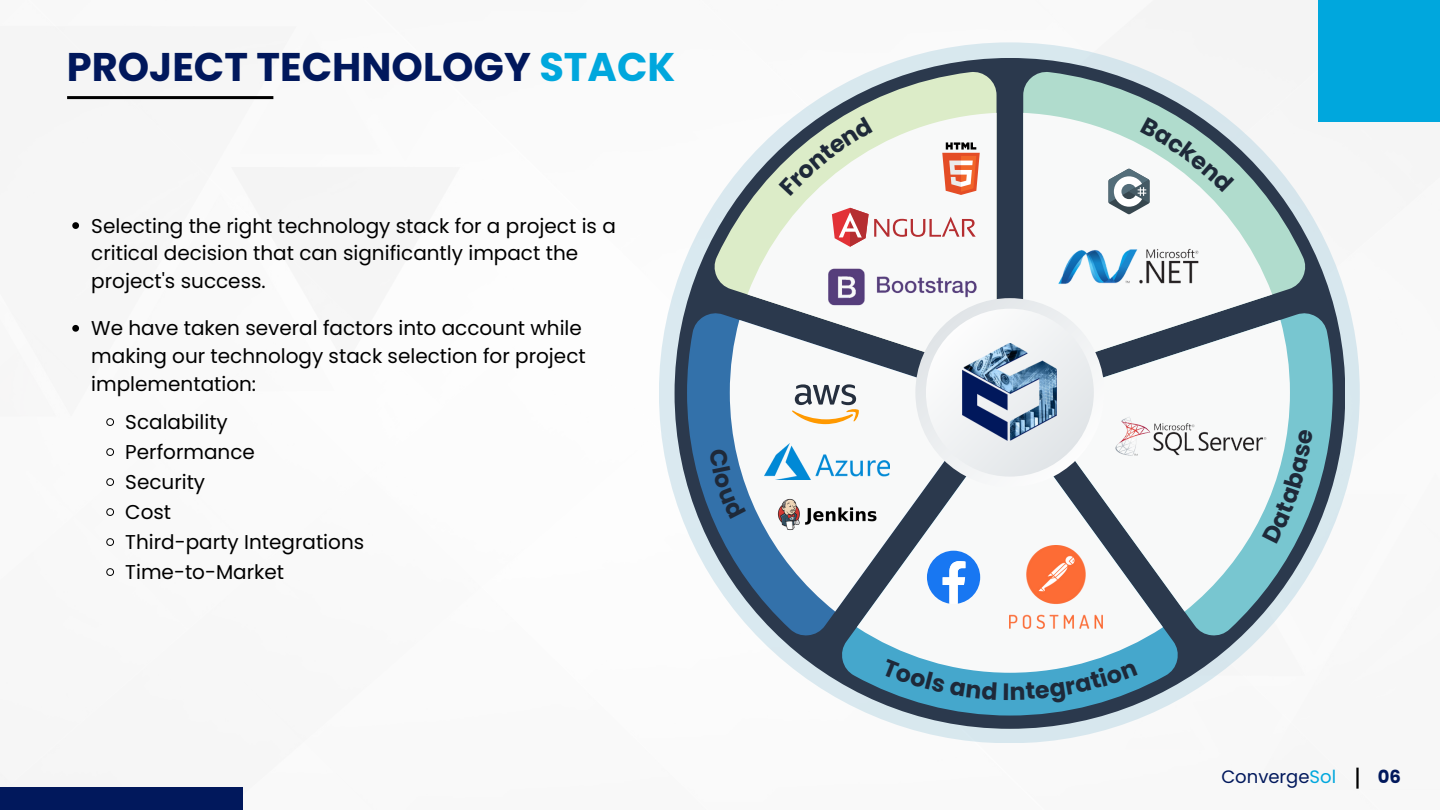
<style>
.page{position:relative;width:1440px;height:810px;background:#fff}
.page>*{position:absolute;margin:0;border:0;box-sizing:border-box;transform-origin:0 0}
.t1{font:700 40px "Poppins";color:#01185c}
.t2{font:20px/27.8px "Poppins";color:#000}
.t3{font:18px "Poppins";color:#01185c}
.t4{font:700 18px "Poppins";color:#01185c}
.s1{color:#00a7dd}
</style>
<div class="page">
<div style="left:659px;top:42px;width:701px;height:701px;background:#d8e8ee;border-radius:50%"></div>
<div style="left:675px;top:58px;width:670px;height:671px;background:#2b394d;border-radius:50%"></div>
<svg style="left:714px;top:71px;width:283px;height:218px"></svg>
<svg style="left:687px;top:313px;width:43px;height:292px;fill:#3371aa"></svg>
<svg style="left:841px;top:673px;width:338px;height:43px"></svg>
<svg style="left:1290px;top:313px;width:43px;height:323px"></svg>
<svg style="left:1023px;top:71px;width:283px;height:297px"></svg>
<svg style="left:730px;top:113px;width:560px;height:560px;fill:#f8f9f9"></svg>
<div style="left:915px;top:298px;width:189px;height:189px;background:linear-gradient(to right,#e3e7e9,#f8f9fa);border-radius:50%"></div>
<div style="left:926px;top:309px;width:168px;height:168px;background:linear-gradient(to right,#f9f9fa,#e3e6e9);border-radius:50%"></div>
<img style="left:1057px;top:246px;width:144px;height:40px">
<img style="left:1112px;top:415px;width:157px;height:43px">
<img style="left:764px;top:444px;width:126px;height:36px">
<svg style="left:792px;top:384px;width:67px;height:40px"></svg>
<img style="left:962px;top:343px;width:94px;height:98px">
<div style="left:0;top:787px;width:243px;height:23px;background:#01185c"></div>
<img style="left:825px;top:265px;width:154px;height:43px">
<svg style="left:832px;top:208px;width:144px;height:39px;background:#eac5c6"></svg>
<img style="left:778px;top:499px;width:98px;height:31px">
<img style="left:1009px;top:545px;width:93px;height:83px">
<svg style="left:942px;top:142px;width:38px;height:53px;background:#de957f"></svg>
<svg style="left:927px;top:551px;width:53px;height:53px;background:#71abf5"></svg>
<hr style="left:1356px;top:768px;width:3px;height:21px;background:#000">
<hr style="left:67px;top:96px;width:206px;height:3px;background:#000">
<div style="left:1318px;top:0;width:122px;height:122px;background:#00a7dd"></div>
<svg style="left:72px;top:222px;width:7px;height:7px"></svg>
<svg style="left:72px;top:325px;width:7px;height:7px"></svg>
<svg style="left:106px;top:418px;width:8px;height:8px"></svg>
<svg style="left:106px;top:448px;width:8px;height:8px"></svg>
<svg style="left:106px;top:478px;width:8px;height:8px"></svg>
<svg style="left:106px;top:508px;width:8px;height:8px"></svg>
<svg style="left:106px;top:538px;width:8px;height:8px"></svg>
<svg style="left:106px;top:568px;width:8px;height:8px"></svg>
<svg style="left:1262px;top:429px;width:51px;height:115px;background:#90c9d1"></svg>
<svg style="left:778px;top:116px;width:95px;height:80px"></svg>
<svg style="left:1108px;top:117px;width:126px;height:97px;background:#bfd5d1"></svg>
<svg style="left:882px;top:658px;width:115px;height:42px;background:#5eafce"></svg>
<svg style="left:1004px;top:662px;width:134px;height:42px;background:#57aaca"></svg>
<svg style="left:710px;top:448px;width:36px;height:71px;background:#447cb0"></svg>
<p class="t1" style="left:67px;top:39px;width:610px">PROJECT TECHNOLOGY <span class="s1">STACK</span></p>
<p class="t2" style="left:91px;top:212px;width:526px">Selecting the right technology stack for a project is a critical decision that can significantly impact the project's success.</p>
<p class="t2" style="left:91px;top:315px;width:496px">We have taken several factors into account while making our technology stack selection for project implementation:</p>
<p class="t2" style="left:125px;top:408px;width:104px">Scalability</p>
<p class="t2" style="left:125px;top:438px;width:131px">Performance</p>
<p class="t2" style="left:125px;top:468px;width:81px">Security</p>
<p class="t2" style="left:125px;top:498px;width:47px">Cost</p>
<p class="t2" style="left:125px;top:528px;width:240px">Third-party Integrations</p>
<p class="t2" style="left:125px;top:558px;width:160px">Time-to-Market</p>
<p class="t3" style="left:1221px;top:764px;width:116px">Converge<span class="s1">Sol</span></p>
<p class="t4" style="left:1378px;top:764px;width:25px">06</p>
</div>
